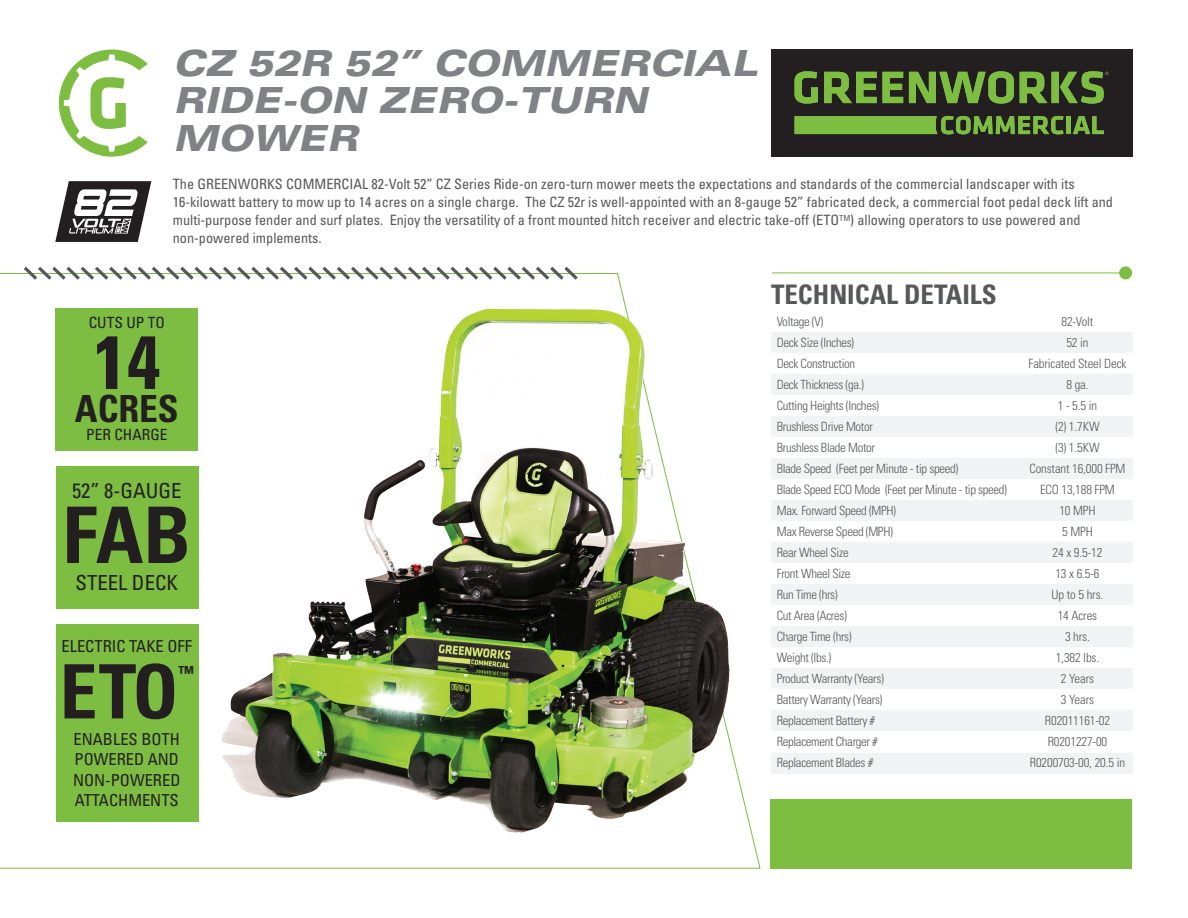
<style>
.page{position:relative;width:1188px;height:918px;background:#fff}
.page>*{position:absolute;margin:0;border:0;box-sizing:border-box;transform-origin:0 0}
.t1{font:700 condensed 78px "Univers LT Std";color:#231f20}
.t2{font:700 condensed 75.3px "Univers LT Std";color:#231f20}
.t3{font:700 condensed 75px "Univers LT Std";color:#231f20}
.t4{font:700 condensed 37.35px "Univers LT Std";color:#231f20}
.t5{font:italic 900 expanded 36px/37.5px "Univers LT Std";letter-spacing:-.01em;color:#808285}
.t6{font:700 condensed 26.85px "Univers LT Std";color:#57585a}
.t7{font:condensed 20.7px "Univers LT Std";color:#231f20}
.t8{font:700 condensed 18px "Univers LT Std";color:#231f20}
.t9{font:condensed 16.5px/20.4px "Univers LT Std";color:#231f20;text-align:justify}
.t10{font:condensed 15.45px "Univers LT Std";color:#231f20}
.t11{font:condensed 14.25px/18px "Univers LT Std";color:#57585a}
.t12{font:300 condensed 12.75px/21px "Univers LT Std";letter-spacing:-.025em;color:#57585a}
</style>
<div class="page">
<svg style="left:0;top:273px;width:761px;height:596px"></svg>
<svg style="left:59px;top:49px;width:89px;height:108px"></svg>
<div style="left:771px;top:49px;width:361px;height:108px;background:#231f20"></div>
<svg style="left:795px;top:71px;width:23px;height:33px"></svg>
<svg style="left:824px;top:72px;width:79px;height:31px"></svg>
<svg style="left:909px;top:71px;width:105px;height:33px"></svg>
<div style="left:1066px;top:116px;width:5px;height:18px;background:#7dbd41"></div>
<svg style="left:1073px;top:116px;width:31px;height:18px"></svg>
<svg style="left:795px;top:116px;width:268px;height:18px"></svg>
<svg style="left:1020px;top:71px;width:89px;height:33px"></svg>
<div style="left:1119px;top:266px;width:13px;height:13px;background:#7dbd41;border-radius:50%"></div>
<hr style="left:772px;top:273px;width:354px;height:1px;background:#7dbd41">
<div style="left:771px;top:332px;width:362px;height:21px;background:#f2f3f4"></div>
<div style="left:771px;top:374px;width:362px;height:21px;background:#f2f3f4"></div>
<div style="left:771px;top:416px;width:362px;height:21px;background:#f2f3f4"></div>
<div style="left:771px;top:458px;width:362px;height:21px;background:#f2f3f4"></div>
<div style="left:771px;top:543px;width:362px;height:20px;background:#f2f3f4"></div>
<div style="left:771px;top:627px;width:362px;height:20px;background:#f2f3f4"></div>
<div style="left:771px;top:500px;width:362px;height:21px;background:#f2f3f4"></div>
<div style="left:771px;top:585px;width:362px;height:20px;background:#f2f3f4"></div>
<div style="left:771px;top:669px;width:362px;height:20px;background:#f2f3f4"></div>
<div style="left:771px;top:711px;width:362px;height:20px;background:#f2f3f4"></div>
<div style="left:771px;top:753px;width:362px;height:20px;background:#f2f3f4"></div>
<svg style="left:55px;top:181px;width:96px;height:61px"></svg>
<div style="left:56px;top:309px;width:142px;height:142px;background:#7dbd41"></div>
<div style="left:56px;top:466px;width:142px;height:143px;background:#7dbd41"></div>
<div style="left:56px;top:624px;width:142px;height:197px;background:#7dbd41"></div>
<svg style="left:20px;top:266px;width:561px;height:17px"></svg>
<img style="left:220px;top:317px;width:245px;height:467px">
<div style="left:770px;top:799px;width:362px;height:70px;background:#7dbd41"></div>
<h3 class="t5" style="left:173px;top:45px;width:586px">CZ 52R 52” COMMERCIAL<br>RIDE-ON ZERO-TURN<br>MOWER</h3>
<p class="t11" style="left:173px;top:175px;width:942px">The GREENWORKS COMMERCIAL 82-Volt 52” CZ Series Ride-on zero-turn mower meets the expectations and standards of the commercial landscaper with its 16-kilowatt battery to mow up to 14 acres on a single charge. The CZ 52r is well-appointed with an 8-gauge 52” fabricated deck, a commercial foot pedal deck lift and multi-purpose fender and surf plates. Enjoy the versatility of a front mounted hitch receiver and electric take-off (ETO<sup>TM</sup>) allowing operators to use powered and non-powered implements.</p>
<h3 class="t6" style="left:771px;top:278px;width:227px">TECHNICAL DETAILS</h3>
<p class="t12" style="left:777px;top:311px;width:232px">Voltage (V)<br>Deck Size (Inches)<br>Deck Construction<br>Deck Thickness (ga.)<br>Cutting Heights (Inches)<br>Brushless Drive Motor<br>Brushless Blade Motor<br>Blade Speed (Feet per Minute - tip speed)<br>Blade Speed ECO Mode (Feet per Minute - tip speed)<br>Max. Forward Speed (MPH)<br>Max Reverse Speed (MPH)<br>Rear Wheel Size<br>Front Wheel Size<br>Run Time (hrs)<br>Cut Area (Acres)<br>Charge Time (hrs)<br>Weight (lbs.)<br>Product Warranty (Years)<br>Battery Warranty (Years)<br>Replacement Battery #<br>Replacement Charger #<br>Replacement Blades #</p>
<p class="t12" style="left:1029px;top:311px;width:99px;text-align:center">82-Volt<br>52 in<br>Fabricated Steel Deck<br>8 ga.<br>1 - 5.5 in<br>(2) 1.7KW<br>(3) 1.5KW<br>Constant 16,000 FPM<br>ECO 13,188 FPM<br>10 MPH<br>5 MPH<br>24 x 9.5-12<br>13 x 6.5-6<br>Up to 5 hrs.<br>14 Acres<br>3 hrs.<br>1,382 lbs.<br>2 Years<br>3 Years<br>R02011161-02<br>R0201227-00<br>R0200703-00, 20.5 in</p>
<p class="t10" style="left:89px;top:313px;width:78px">CUTS UP TO</p>
<h2 class="t2" style="left:93px;top:316px;width:68px">14</h2>
<h3 class="t4" style="left:75px;top:386px;width:105px">ACRES</h3>
<p class="t10" style="left:86px;top:425px;width:83px">PER CHARGE</p>
<h3 class="t7" style="left:72px;top:477px;width:111px">52” 8-GAUGE</h3>
<h1 class="t1" style="left:63px;top:487px;width:130px">FAB</h1>
<h3 class="t7" style="left:75px;top:570px;width:104px">STEEL DECK</h3>
<p class="t9" style="left:61px;top:636px;width:132px">ELECTRIC TAKE OFF</p>
<h3 class="t3" style="left:60px;top:646px;width:120px">ETO</h3>
<h3 class="t8" style="left:178px;top:662px;width:17px">™</h3>
<p class="t9" style="left:73px;top:729px;width:109px">ENABLES BOTH POWERED AND NON-POWERED ATTACHMENTS</p>
</div>
